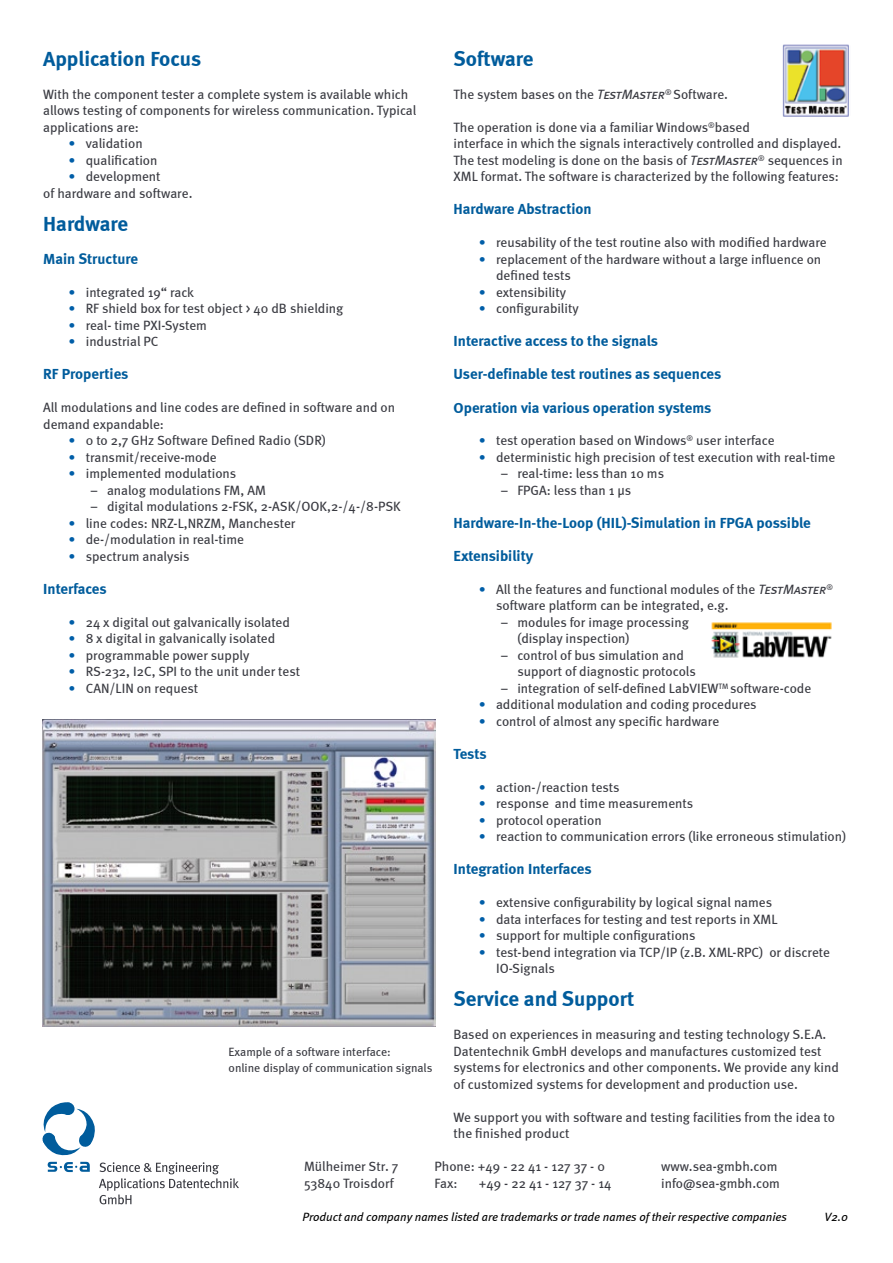
<style>
.page{position:relative;width:893px;height:1263px;background:#fff}
.page>*{position:absolute;margin:0;border:0;box-sizing:border-box;transform-origin:0 0}
.t1{font:700 21px "Meta";color:#005c9c}
.t2{font:700 15px "Meta";color:#005c9c}
.t3{font:13.5px/16.5px "Meta";color:#393a41}
.t4{font:italic 12px "Meta";color:#000}
.t5{font:12px/16.5px "Meta";color:#393a41}
.s1{font-weight:700;color:#005ea8}
.s2{font-family:"Meta Book Italic Caps"}
</style>
<div class="page">
<img style="left:43px;top:720px;width:393px;height:307px">
<img style="left:711px;top:622px;width:121px;height:36px">
<img style="left:782px;top:44px;width:67px;height:73px">
<svg style="left:43px;top:1102px;width:196px;height:102px"></svg>
<h1 class="t1" style="left:43px;top:46px;width:159px">Application Focus</h1>
<p class="t3" style="left:43px;top:86px;width:375px">With the component tester a complete system is available which allows testing of components for wireless communication. Typical applications are:</p>
<p class="t3" style="left:69px;top:135px;width:75px"><span class="s1">•</span> validation</p>
<p class="t3" style="left:69px;top:152px;width:90px"><span class="s1">•</span> qualification</p>
<p class="t3" style="left:43px;top:168px;width:151px;text-align:center"><span class="s1">•</span> development<br>of hardware and software.</p>
<h1 class="t1" style="left:43px;top:211px;width:87px">Hardware</h1>
<p class="t2" style="left:43px;top:250px;width:96px">Main Structure</p>
<p class="t3" style="left:69px;top:284px;width:127px"><span class="s1">•</span> integrated 19“ rack</p>
<p class="t3" style="left:69px;top:300px;width:276px"><span class="s1">•</span> RF shield box for test object &gt; 40 dB shielding</p>
<p class="t3" style="left:69px;top:317px;width:140px"><span class="s1">•</span> real- time PXI-System</p>
<p class="t3" style="left:69px;top:333px;width:91px"><span class="s1">•</span> industrial PC</p>
<p class="t2" style="left:43px;top:365px;width:87px">RF Properties</p>
<p class="t3" style="left:43px;top:399px;width:353px">All modulations and line codes are defined in software and on demand expandable:</p>
<p class="t3" style="left:69px;top:432px;width:259px"><span class="s1">•</span> 0 to 2,7 GHz Software Defined Radio (SDR)</p>
<p class="t3" style="left:69px;top:449px;width:150px"><span class="s1">•</span> transmit/receive-mode</p>
<p class="t3" style="left:90px;top:465px;width:312px;text-indent:-21px"><span class="s1">•</span> implemented modulations<br>− analog modulations FM, AM<br>− digital modulations 2-FSK, 2-ASK/OOK,2-/4-/8-PSK</p>
<p class="t3" style="left:69px;top:515px;width:228px"><span class="s1">•</span> line codes: NRZ-L,NRZM, Manchester</p>
<p class="t3" style="left:69px;top:531px;width:177px"><span class="s1">•</span> de-/modulation in real-time</p>
<p class="t3" style="left:69px;top:548px;width:122px"><span class="s1">•</span> spectrum analysis</p>
<p class="t2" style="left:43px;top:580px;width:65px">Interfaces</p>
<p class="t3" style="left:69px;top:614px;width:223px"><span class="s1">•</span> 24 x digital out galvanically isolated</p>
<p class="t3" style="left:69px;top:630px;width:208px"><span class="s1">•</span> 8 x digital in galvanically isolated</p>
<p class="t3" style="left:69px;top:647px;width:182px"><span class="s1">•</span> programmable power supply</p>
<p class="t3" style="left:69px;top:663px;width:233px"><span class="s1">•</span> RS-232, I2C, SPI to the unit under test</p>
<p class="t3" style="left:69px;top:680px;width:131px"><span class="s1">•</span> CAN/LIN on request</p>
<p class="t5" style="left:229px;top:1043px;width:205px">Example of a software interface:<br>online display of communication signals</p>
<h1 class="t1" style="left:454px;top:46px;width:81px">Software</h1>
<p class="t3" style="left:454px;top:86px;width:276px">The system bases on the <span class="s2">TestMaster</span><sup>®</sup> Software.</p>
<p class="t3" style="left:454px;top:119px;width:391px">The operation is done via a familiar Windows<sup>®</sup>based<br>interface in which the signals interactively controlled and displayed.<br>The test modeling is done on the basis of <span class="s2">TestMaster</span><sup>®</sup> sequences in XML format. The software is characterized by the following features:</p>
<p class="t2" style="left:454px;top:200px;width:140px">Hardware Abstraction</p>
<p class="t3" style="left:479px;top:234px;width:349px"><span class="s1">•</span> reusability of the test routine also with modified hardware</p>
<p class="t3" style="left:496px;top:251px;width:327px;text-indent:-17px"><span class="s1">•</span> replacement of the hardware without a large influence on defined tests</p>
<p class="t3" style="left:479px;top:284px;width:89px"><span class="s1">•</span> extensibility</p>
<p class="t3" style="left:479px;top:300px;width:101px"><span class="s1">•</span> configurability</p>
<p class="t2" style="left:454px;top:332px;width:206px">Interactive access to the signals</p>
<p class="t2" style="left:454px;top:365px;width:269px">User-definable test routines as sequences</p>
<p class="t2" style="left:454px;top:398px;width:259px">Operation via various operation systems</p>
<p class="t3" style="left:479px;top:432px;width:297px"><span class="s1">•</span> test operation based on Windows<sup>®</sup> user interface</p>
<p class="t3" style="left:500px;top:449px;width:337px;text-indent:-21px"><span class="s1">•</span> deterministic high precision of test execution with real-time − real-time: less than 10 ms<br>− FPGA: less than 1 µs</p>
<p class="t2" style="left:454px;top:514px;width:359px">Hardware-In-the-Loop (HIL)-Simulation in FPGA possible</p>
<p class="t2" style="left:454px;top:547px;width:81px">Extensibility</p>
<p class="t3" style="left:479px;top:581px;width:355px"><span class="s1">•</span> All the features and functional modules of the <span class="s2">TestMaster</span><sup>®</sup></p>
<p class="t3" style="left:496px;top:597px;width:234px">software platform can be integrated, e.g.</p>
<p class="t3" style="left:500px;top:614px;width:190px">− modules for image processing</p>
<p class="t3" style="left:517px;top:630px;width:114px">(display inspection)</p>
<p class="t3" style="left:500px;top:647px;width:185px">− control of bus simulation and</p>
<p class="t3" style="left:517px;top:663px;width:180px">support of diagnostic protocols</p>
<p class="t3" style="left:500px;top:680px;width:312px">− integration of self-defined LabVIEW<sup>TM</sup> software-code</p>
<p class="t3" style="left:479px;top:696px;width:279px"><span class="s1">•</span> additional modulation and coding procedures</p>
<p class="t3" style="left:479px;top:713px;width:242px"><span class="s1">•</span> control of almost any specific hardware</p>
<p class="t2" style="left:454px;top:745px;width:34px">Tests</p>
<p class="t3" style="left:479px;top:779px;width:142px"><span class="s1">•</span> action-/reaction tests</p>
<p class="t3" style="left:479px;top:795px;width:216px"><span class="s1">•</span> response and time measurements</p>
<p class="t3" style="left:479px;top:812px;width:124px"><span class="s1">•</span> protocol operation</p>
<p class="t3" style="left:479px;top:828px;width:369px"><span class="s1">•</span> reaction to communication errors (like erroneous stimulation)</p>
<p class="t2" style="left:454px;top:860px;width:140px">Integration Interfaces</p>
<p class="t3" style="left:479px;top:894px;width:294px"><span class="s1">•</span> extensive configurability by logical signal names</p>
<p class="t3" style="left:479px;top:911px;width:300px"><span class="s1">•</span> data interfaces for testing and test reports in XML</p>
<p class="t3" style="left:479px;top:927px;width:218px"><span class="s1">•</span> support for multiple configurations</p>
<p class="t3" style="left:496px;top:944px;width:335px;text-indent:-17px"><span class="s1">•</span> test-bend integration via TCP/IP (z.B. XML-RPC) or discrete<br>IO-Signals</p>
<h1 class="t1" style="left:454px;top:987px;width:182px">Service and Support</h1>
<p class="t3" style="left:454px;top:1026px;width:387px">Based on experiences in measuring and testing technology S.E.A.<br>Datentechnik GmbH develops and manufactures customized test systems for electronics and other components. We provide any kind of customized systems for development and production use.</p>
<p class="t3" style="left:454px;top:1109px;width:383px">We support you with software and testing facilities from the idea to the finished product</p>
<p class="t3" style="left:304px;top:1158px;width:96px">Mülheimer Str. 7</p>
<p class="t3" style="left:435px;top:1158px;width:172px">Phone: +49 - 22 41 - 127 37 - 0</p>
<p class="t3" style="left:661px;top:1158px;width:118px">www.sea-gmbh.com</p>
<p class="t3" style="left:304px;top:1175px;width:91px">53840 Troisdorf</p>
<p class="t3" style="left:435px;top:1175px;width:25px">Fax:</p>
<p class="t3" style="left:479px;top:1175px;width:134px">+49 - 22 41 - 127 37 - 14</p>
<p class="t3" style="left:661px;top:1175px;width:120px">info@sea-gmbh.com</p>
<p class="t4" style="left:302px;top:1209px;width:486px">Product and company names listed are trademarks or trade names of their respective companies</p>
<p class="t4" style="left:824px;top:1209px;width:25px">V2.0</p>
</div>
